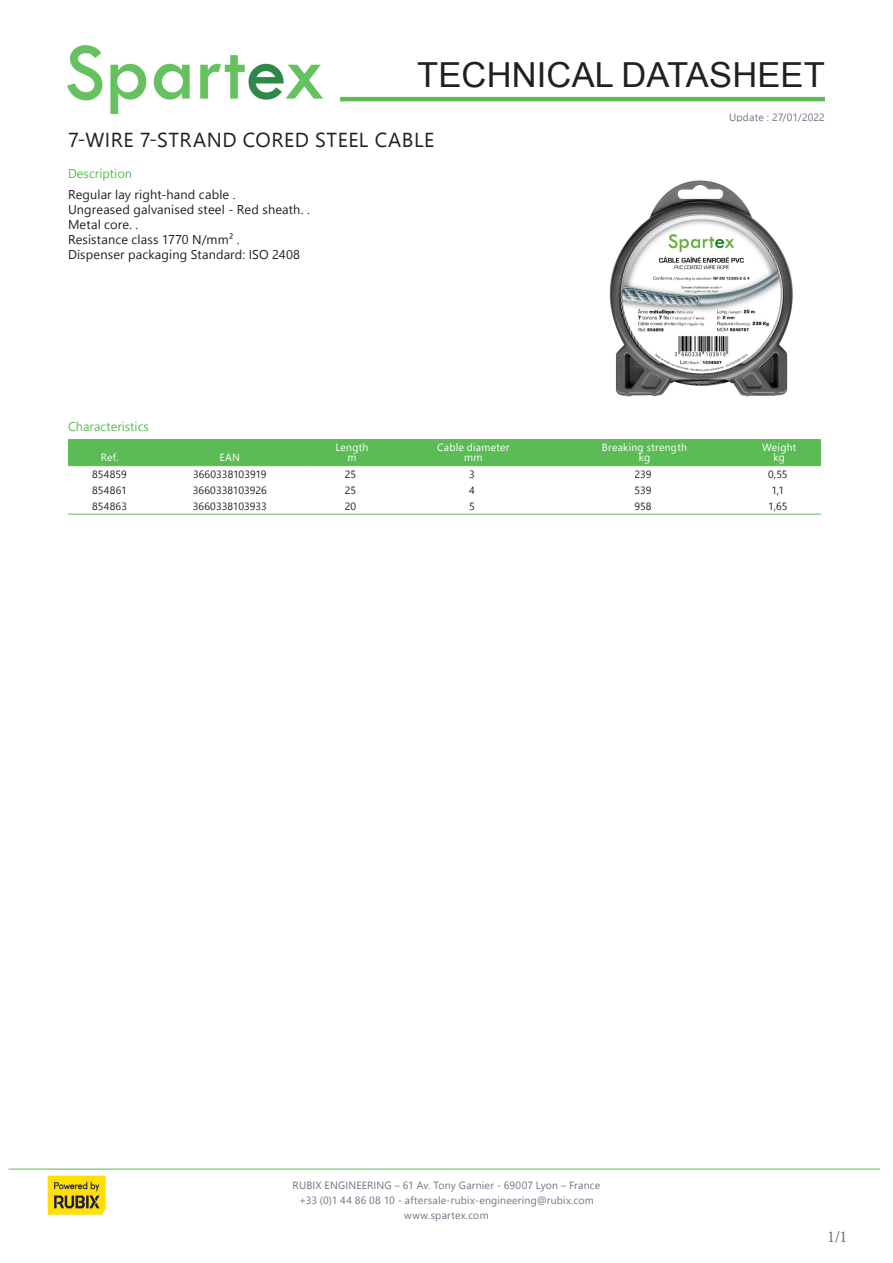
<style>
.page{position:relative;width:893px;height:1263px;background:#fff}
.page>*{position:absolute;margin:0;border:0;box-sizing:border-box;transform-origin:0 0}
.t1{font:34.5px "Arial";letter-spacing:.005em;color:#231f20}
.STANDARD_RANGE_LABEL{font:20.25px "Segoe UI";letter-spacing:.03em;color:#231f20}
.t2{font:16.5px "Minion Pro";color:#757085}
.STANDARD_RANGE_DESCR{font:12.75px "Segoe UI";letter-spacing:.01em;color:#231f20}
.STANDARD_SUBTITLE{font:12.75px "Segoe UI";color:#5bbb54}
.DATE_LABEL{font:10.5px "Segoe UI";letter-spacing:.015em;color:#757085}
._08-TAB_REF_BODY{font:10.5px "Segoe UI";letter-spacing:.005em;color:#231f20}
._08-TAB_HEADER{font:10.5px "Segoe UI";letter-spacing:.02em;color:#fff}
._08-TAB_BODY{font:10.5px "Segoe UI";letter-spacing:.005em;color:#231f20}
._08-TAB_REF_HEADER{font:10.5px "Segoe UI";letter-spacing:.02em;color:#fff}
</style>
<div class="page">
<img style="left:47px;top:1175px;width:59px;height:40px">
<hr style="left:9px;top:1169px;width:871px;height:1px;background:#5bbb54">
<img style="left:68px;top:45px;width:255px;height:68px">
<hr style="left:340px;top:97px;width:485px;height:4px;background:#5bbb54">
<img style="left:609px;top:180px;width:184px;height:217px">
<div style="left:68px;top:439px;width:753px;height:26px;background:#5bbb54"></div>
<hr style="left:68px;top:465px;width:83px;height:1px;background:#5bbb54">
<hr style="left:151px;top:465px;width:157px;height:1px;background:#5bbb54">
<hr style="left:308px;top:465px;width:84px;height:1px;background:#5bbb54">
<hr style="left:392px;top:465px;width:159px;height:1px;background:#5bbb54">
<hr style="left:551px;top:465px;width:184px;height:1px;background:#5bbb54">
<hr style="left:735px;top:465px;width:86px;height:1px;background:#5bbb54">
<hr style="left:68px;top:514px;width:83px;height:1px;background:#5bbb54">
<hr style="left:151px;top:514px;width:157px;height:1px;background:#5bbb54">
<hr style="left:308px;top:514px;width:84px;height:1px;background:#5bbb54">
<hr style="left:392px;top:514px;width:159px;height:1px;background:#5bbb54">
<hr style="left:551px;top:514px;width:184px;height:1px;background:#5bbb54">
<hr style="left:735px;top:514px;width:86px;height:1px;background:#5bbb54">
<p class="t1" style="left:417px;top:51px;width:409px">TECHNICAL DATASHEET</p>
<p class="DATE_LABEL" style="left:729px;top:109px;width:97px">Update : 27/01/2022</p>
<p class="STANDARD_RANGE_LABEL" style="left:68px;top:123px;width:368px">7-WIRE 7-STRAND CORED STEEL CABLE</p>
<p class="STANDARD_SUBTITLE" style="left:68px;top:164px;width:66px">Description</p>
<p class="STANDARD_RANGE_DESCR" style="left:68px;top:184px;width:169px">Regular lay right-hand cable .</p>
<p class="STANDARD_RANGE_DESCR" style="left:68px;top:199px;width:243px">Ungreased galvanised steel - Red sheath. .</p>
<p class="STANDARD_RANGE_DESCR" style="left:68px;top:214px;width:72px">Metal core. .</p>
<p class="STANDARD_RANGE_DESCR" style="left:68px;top:229px;width:173px">Resistance class 1770 N/mm² .</p>
<p class="STANDARD_RANGE_DESCR" style="left:68px;top:244px;width:234px">Dispenser packaging Standard: ISO 2408</p>
<p class="STANDARD_SUBTITLE" style="left:68px;top:416px;width:82px">Characteristics</p>
<p class="_08-TAB_REF_HEADER" style="left:101px;top:449px;width:19px">Ref.</p>
<p class="_08-TAB_REF_HEADER" style="left:219px;top:449px;width:22px">EAN</p>
<p class="_08-TAB_HEADER" style="left:335px;top:439px;width:35px">Length</p>
<p class="_08-TAB_HEADER" style="left:347px;top:449px;width:11px">m</p>
<p class="_08-TAB_HEADER" style="left:437px;top:439px;width:74px">Cable diameter</p>
<p class="_08-TAB_HEADER" style="left:464px;top:449px;width:20px">mm</p>
<p class="_08-TAB_HEADER" style="left:602px;top:439px;width:87px">Breaking strength</p>
<p class="_08-TAB_HEADER" style="left:639px;top:449px;width:13px">kg</p>
<p class="_08-TAB_HEADER" style="left:762px;top:439px;width:36px">Weight</p>
<p class="_08-TAB_HEADER" style="left:773px;top:449px;width:13px">kg</p>
<p class="_08-TAB_REF_BODY" style="left:92px;top:465px;width:36px">854859</p>
<p class="_08-TAB_REF_BODY" style="left:193px;top:465px;width:75px">3660338103919</p>
<p class="_08-TAB_BODY" style="left:345px;top:465px;width:13px">25</p>
<p class="_08-TAB_BODY" style="left:469px;top:465px;width:7px">3</p>
<p class="_08-TAB_BODY" style="left:634px;top:465px;width:19px">239</p>
<p class="_08-TAB_BODY" style="left:768px;top:465px;width:21px">0,55</p>
<p class="_08-TAB_REF_BODY" style="left:92px;top:482px;width:36px">854861</p>
<p class="_08-TAB_REF_BODY" style="left:193px;top:482px;width:75px">3660338103926</p>
<p class="_08-TAB_BODY" style="left:345px;top:482px;width:13px">25</p>
<p class="_08-TAB_BODY" style="left:469px;top:482px;width:7px">4</p>
<p class="_08-TAB_BODY" style="left:635px;top:482px;width:18px">539</p>
<p class="_08-TAB_BODY" style="left:771px;top:482px;width:14px">1,1</p>
<p class="_08-TAB_REF_BODY" style="left:92px;top:498px;width:37px">854863</p>
<p class="_08-TAB_REF_BODY" style="left:193px;top:498px;width:75px">3660338103933</p>
<p class="_08-TAB_BODY" style="left:345px;top:498px;width:13px">20</p>
<p class="_08-TAB_BODY" style="left:469px;top:498px;width:7px">5</p>
<p class="_08-TAB_BODY" style="left:634px;top:498px;width:19px">958</p>
<p class="_08-TAB_BODY" style="left:768px;top:498px;width:21px">1,65</p>
<p class="DATE_LABEL" style="left:293px;top:1176px;width:309px">RUBIX ENGINEERING – 61 Av. Tony Garnier - 69007 Lyon – France</p>
<p class="DATE_LABEL" style="left:299px;top:1191px;width:296px">+33 (0)1 44 86 08 10 - aftersale-rubix-engineering@rubix.com</p>
<p class="DATE_LABEL" style="left:404px;top:1206px;width:86px">www.spartex.com</p>
<h3 class="t2" style="left:827px;top:1226px;width:22px">1/1</h3>
</div>
